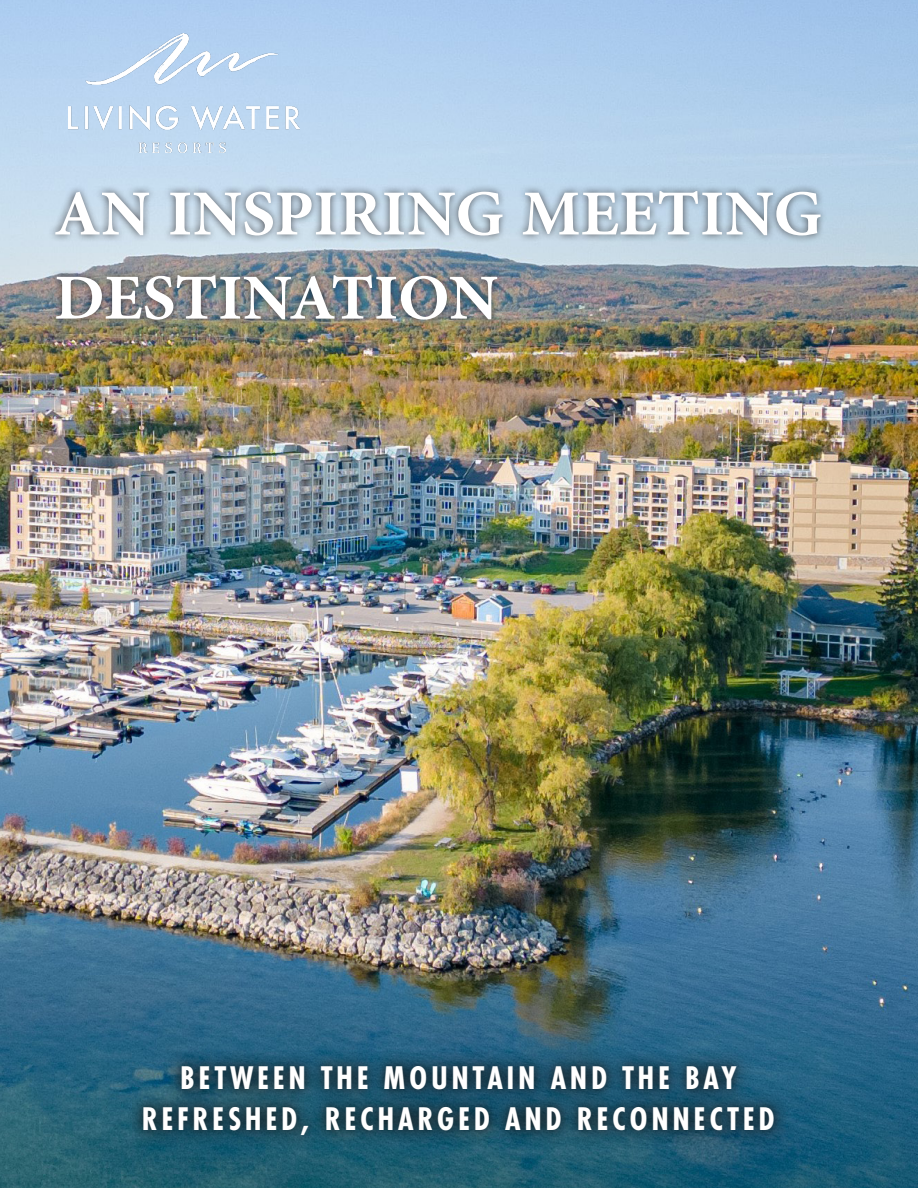
<style>
.page{position:relative;width:918px;height:1188px;background:#fff}
.page>*{position:absolute;margin:0;border:0;box-sizing:border-box;transform-origin:0 0}
.t1{font:700 93px "Adobe Arabic";color:#fff}
.t2{font:700 90px "Adobe Arabic";color:#fff}
.t3{font:700 34.05px/40.5px "Futura PT Cond";letter-spacing:.11em;color:#fff;text-align:center}
</style>
<div class="page">
<img style="left:0;top:0;width:918px;height:1188px">
<div style="left:126px;top:1047px;width:665px;height:104px;background:#231f20;opacity:.75"></div>
<img style="left:133px;top:1052px;width:652px;height:93px">
<img style="left:68px;top:34px;width:232px;height:119px">
<div style="left:49px;top:268px;width:456px;height:60px;background:#231f20;opacity:.75"></div>
<div style="left:47px;top:184px;width:781px;height:60px;background:#231f20;opacity:.75"></div>
<h2 class="t2" style="left:54px;top:151px;width:770px">AN INSPIRING MEETING</h2>
<h1 class="t1" style="left:67px;top:224px;width:312px">MEETING</h1>
<h2 class="t2" style="left:54px;top:235px;width:446px">DESTINATION</h2>
<p class="t3" style="left:142px;top:1058px;width:634px">BETWEEN THE MOUNTAIN AND THE BAY<br>REFRESHED, RECHARGED AND RECONNECTED</p>
</div>
